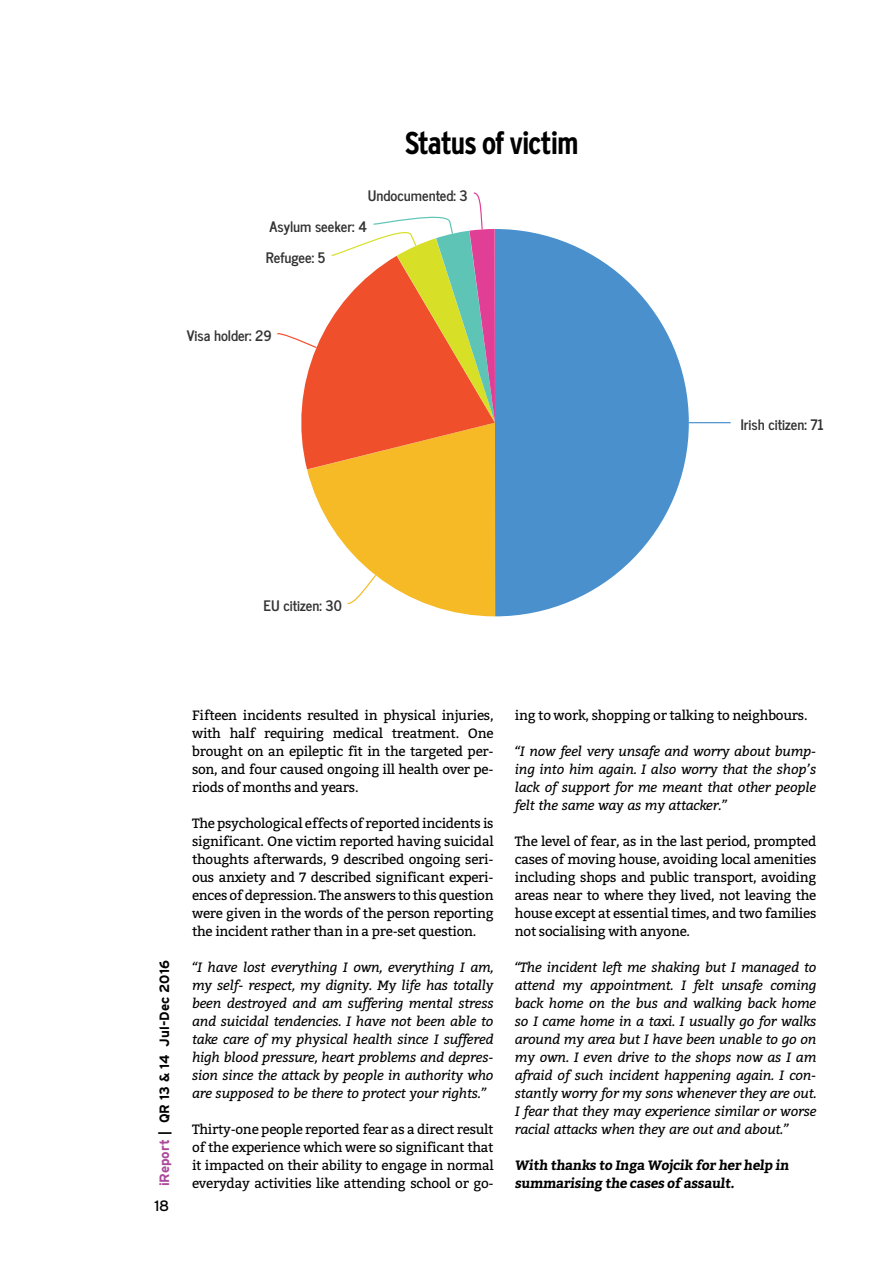
<style>
.page{position:relative;width:893px;height:1263px;background:#fff}
.page>*{position:absolute;margin:0;border:0;box-sizing:border-box;transform-origin:0 0}
.t1{font:700 condensed 31.5px "Interstate";letter-spacing:-.04em;color:#000}
.t2{font:15px "Interstate";color:#000}
.t3{font:700 14.4px "News Cycle";color:#333}
.t4{font:13.5px/18px "Bitter";letter-spacing:-.02em;color:#000;text-align:justify}
.t5{font:italic 13.5px/18px "Bitter";letter-spacing:-.02em;color:#000;text-align:justify}
.t6{font:700 13.5px/18px "Bitter";color:#000}
.t7{font:700 13.5px "Interstate";color:#000}
.s1{color:#ab4a9c}
</style>
<div class="page">
<svg style="left:495px;top:229px;width:194px;height:387px;fill:#4990cd"></svg>
<hr style="left:689px;top:422px;width:42px;height:1px;background:#4990cd">
<svg style="left:277px;top:192px;width:218px;height:424px"></svg>
<h1 class="t1" style="left:405px;top:125px;width:175px">Status of victim</h1>
<p class="t3" style="left:368px;top:190px;width:101px">Undocumented: 3</p>
<p class="t3" style="left:270px;top:221px;width:99px">Asylum seeker: 4</p>
<p class="t3" style="left:266px;top:252px;width:61px">Refugee: 5</p>
<p class="t3" style="left:187px;top:330px;width:87px">Visa holder: 29</p>
<p class="t3" style="left:741px;top:419px;width:84px">Irish citizen: 71</p>
<p class="t3" style="left:264px;top:600px;width:80px">EU citizen: 30</p>
<p class="t7" style="left:157px;top:1186px;width:228px;rotate:-90deg"><span class="s1">iReport</span> | QR 13 &amp; 14 Jul-Dec 2016</p>
<p class="t2" style="left:154px;top:1197px;width:16px">18</p>
<p class="t4" style="left:192px;top:706px;width:303px">Fifteen incidents resulted in physical injuries, with half requiring medical treatment. One brought on an epileptic fit in the targeted per&shy;son, and four caused ongoing ill health over pe&shy;riods of months and years.</p>
<p class="t4" style="left:192px;top:814px;width:303px">The psychological effects of reported incidents is significant. One victim reported having suicidal thoughts afterwards, 9 described ongoing seri&shy;ous anxiety and 7 described significant experi&shy;ences of depression. The answers to this question were given in the words of the person reporting the incident rather than in a pre-set question.</p>
<p class="t5" style="left:192px;top:957px;width:303px">“I have lost everything I own, everything I am, my self- respect, my dignity. My life has totally been destroyed and am suffering mental stress and suicidal tendencies. I have not been able to take care of my physical health since I suffered high blood pressure, heart problems and depres&shy;sion since the attack by people in authority who are supposed to be there to protect your rights.”</p>
<p class="t4" style="left:192px;top:1120px;width:303px">Thirty-one people reported fear as a direct result of the experience which were so significant that it impacted on their ability to engage in normal everyday activities like attending school or go-</p>
<p class="t4" style="left:515px;top:706px;width:294px">ing to work, shopping or talking to neighbours.</p>
<p class="t5" style="left:515px;top:741px;width:303px">“I now feel very unsafe and worry about bump&shy;ing into him again. I also worry that the shop’s lack of support for me meant that other people felt the same way as my attacker.”</p>
<p class="t4" style="left:515px;top:832px;width:303px">The level of fear, as in the last period, prompted cases of moving house, avoiding local amenities including shops and public transport, avoiding areas near to where they lived, not leaving the house except at essential times, and two families not socialising with anyone.</p>
<p class="t5" style="left:515px;top:957px;width:303px">“The incident left me shaking but I managed to attend my appointment. I felt unsafe coming back home on the bus and walking back home so I came home in a taxi. I usually go for walks around my area but I have been unable to go on my own. I even drive to the shops now as I am afraid of such incident happening again. I con&shy;stantly worry for my sons whenever they are out.<br>I fear that they may experience similar or worse racial attacks when they are out and about.”</p>
<p class="t6" style="left:515px;top:1156px;width:277px">With thanks to Inga Wojcik for her help in summarising the cases of assault.</p>
</div>
